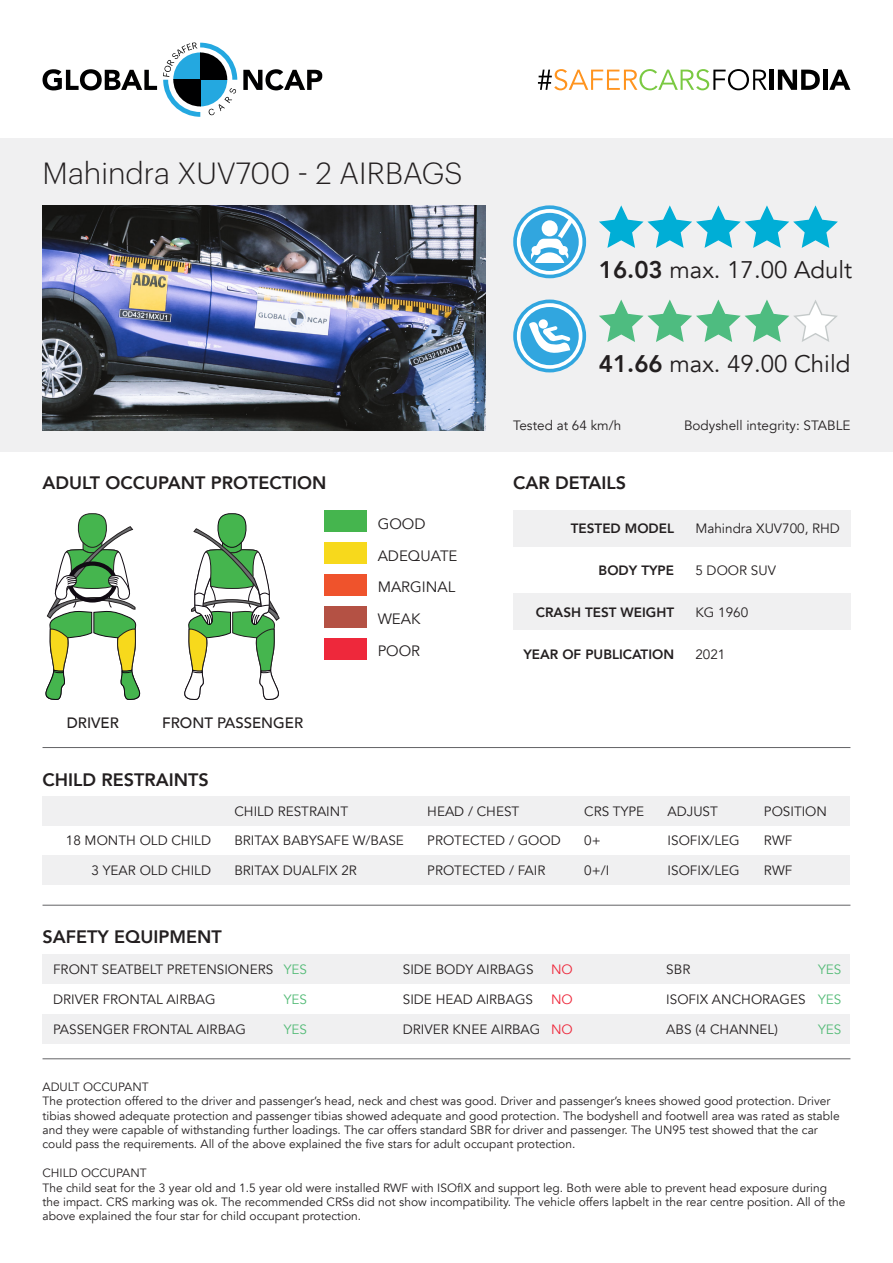
<style>
.page{position:relative;width:893px;height:1263px;background:#fff}
.page>*{position:absolute;margin:0;border:0;box-sizing:border-box;transform-origin:0 0}
.t1{font:300 30px "Graphik";color:#231f20}
.t2{font:24px "Avenir";color:#231f20}
.t3{font:800 18px "Avenir";color:#231f20}
.t4{font:15px "Avenir";color:#231f20}
.t5{font:500 15px "Avenir";color:#231f20}
.t6{font:13.5px "Avenir";color:#231f20}
.t7{font:800 13.5px "Avenir";color:#231f20}
.t8{font:13.5px "Avenir";color:#54bb77}
.t9{font:13.5px "Avenir";color:#ee283b}
.t10{font:12px/14.4px "Avenir";color:#231f20}
.s1{font-weight:800}
</style>
<div class="page">
<svg style="left:43px;top:69px;width:114px;height:21px"></svg>
<svg style="left:243px;top:69px;width:79px;height:21px"></svg>
<svg style="left:163px;top:43px;width:74px;height:74px"></svg>
<hr style="left:43px;top:747px;width:807px;height:1px;background:#636366">
<hr style="left:43px;top:905px;width:807px;height:1px;background:#636366">
<hr style="left:43px;top:1058px;width:807px;height:1px;background:#636366">
<div style="left:43px;top:1014px;width:807px;height:29px;background:#f0f0f1"></div>
<div style="left:43px;top:954px;width:807px;height:30px;background:#f0f0f1"></div>
<div style="left:0;top:138px;width:893px;height:313px;background:#f0f0f1"></div>
<img style="left:43px;top:205px;width:442px;height:225px">
<svg style="left:599px;top:300px;width:238px;height:42px"></svg>
<svg style="left:513px;top:300px;width:73px;height:72px"></svg>
<svg style="left:517px;top:303px;width:65px;height:66px"></svg>
<div style="left:521px;top:307px;width:58px;height:58px;background:#31a6df;border-radius:29px"></div>
<svg style="left:529px;top:321px;width:41px;height:32px"></svg>
<svg style="left:513px;top:205px;width:73px;height:73px"></svg>
<svg style="left:517px;top:209px;width:65px;height:66px"></svg>
<div style="left:521px;top:213px;width:58px;height:58px;background:#31a6df;border-radius:29px"></div>
<svg style="left:530px;top:219px;width:42px;height:44px"></svg>
<svg style="left:599px;top:205px;width:239px;height:43px"></svg>
<svg style="left:184px;top:513px;width:96px;height:187px"></svg>
<svg style="left:45px;top:513px;width:96px;height:187px"></svg>
<div style="left:324px;top:510px;width:43px;height:22px;background:#45b54e"></div>
<div style="left:324px;top:542px;width:43px;height:22px;background:#f7d91c"></div>
<div style="left:324px;top:574px;width:43px;height:21px;background:#ef532c"></div>
<div style="left:324px;top:606px;width:43px;height:21px;background:#b45144"></div>
<div style="left:324px;top:638px;width:43px;height:21px;background:#ee283b"></div>
<div style="left:513px;top:593px;width:337px;height:36px;background:#f0f0f1"></div>
<div style="left:513px;top:510px;width:337px;height:37px;background:#f0f0f1"></div>
<svg style="left:538px;top:69px;width:229px;height:21px"></svg>
<div style="left:769px;top:70px;width:5px;height:20px;background:#000"></div>
<svg style="left:778px;top:70px;width:42px;height:20px"></svg>
<hr style="left:823px;top:70px;width:4px;height:20px;background:#000">
<svg style="left:829px;top:70px;width:21px;height:20px"></svg>
<div style="left:43px;top:855px;width:807px;height:30px;background:#f0f0f1"></div>
<div style="left:43px;top:796px;width:807px;height:30px;background:#f0f0f1"></div>
<p class="t1" style="left:43px;top:151px;width:421px">Mahindra XUV700 - 2 AIRBAGS</p>
<p class="t3" style="left:43px;top:469px;width:285px">ADULT OCCUPANT PROTECTION</p>
<p class="t5" style="left:67px;top:709px;width:54px">DRIVER</p>
<p class="t5" style="left:162px;top:709px;width:143px">FRONT PASSENGER</p>
<p class="t3" style="left:43px;top:765px;width:168px">CHILD RESTRAINTS</p>
<p class="t4" style="left:378px;top:514px;width:49px">GOOD</p>
<p class="t4" style="left:378px;top:546px;width:81px">ADEQUATE</p>
<p class="t4" style="left:378px;top:578px;width:79px">MARGINAL</p>
<p class="t4" style="left:378px;top:610px;width:44px">WEAK</p>
<p class="t4" style="left:378px;top:642px;width:44px">POOR</p>
<p class="t2" style="left:599px;top:256px;width:255px"><span class="s1">16.03</span> max. 17.00 Adult</p>
<p class="t2" style="left:599px;top:350px;width:253px"><span class="s1">41.66</span> max. 49.00 Child</p>
<p class="t6" style="left:513px;top:417px;width:110px">Tested at 64 km/h</p>
<p class="t6" style="left:684px;top:417px;width:168px">Bodyshell integrity: STABLE</p>
<p class="t3" style="left:513px;top:469px;width:115px">CAR DETAILS</p>
<p class="t7" style="left:571px;top:517px;width:105px">TESTED MODEL</p>
<p class="t7" style="left:599px;top:559px;width:77px">BODY TYPE</p>
<p class="t7" style="left:536px;top:601px;width:140px">CRASH TEST WEIGHT</p>
<p class="t7" style="left:523px;top:643px;width:152px">YEAR OF PUBLICATION</p>
<p class="t6" style="left:695px;top:520px;width:146px">Mahindra XUV700, RHD</p>
<p class="t6" style="left:695px;top:562px;width:82px">5 DOOR SUV</p>
<p class="t6" style="left:695px;top:604px;width:54px">KG 1960</p>
<p class="t6" style="left:695px;top:646px;width:32px">2021</p>
<p class="t6" style="left:66px;top:833px;width:147px">18 MONTH OLD CHILD</p>
<p class="t6" style="left:92px;top:863px;width:121px">3 YEAR OLD CHILD</p>
<p class="t6" style="left:234px;top:803px;width:115px">CHILD RESTRAINT</p>
<p class="t6" style="left:234px;top:833px;width:171px">BRITAX BABYSAFE W/BASE</p>
<p class="t6" style="left:234px;top:863px;width:124px">BRITAX DUALFIX 2R</p>
<p class="t6" style="left:427px;top:803px;width:94px">HEAD / CHEST</p>
<p class="t6" style="left:427px;top:833px;width:135px">PROTECTED / GOOD</p>
<p class="t6" style="left:427px;top:863px;width:120px">PROTECTED / FAIR</p>
<p class="t6" style="left:584px;top:803px;width:62px">CRS TYPE</p>
<p class="t6" style="left:584px;top:833px;width:18px">0+</p>
<p class="t6" style="left:584px;top:863px;width:27px">0+/I</p>
<p class="t3" style="left:43px;top:923px;width:181px">SAFETY EQUIPMENT</p>
<p class="t6" style="left:53px;top:961px;width:222px">FRONT SEATBELT PRETENSIONERS</p>
<p class="t6" style="left:53px;top:991px;width:164px">DRIVER FRONTAL AIRBAG</p>
<p class="t6" style="left:53px;top:1021px;width:194px">PASSENGER FRONTAL AIRBAG</p>
<p class="t8" style="left:284px;top:961px;width:25px">YES</p>
<p class="t8" style="left:284px;top:991px;width:25px">YES</p>
<p class="t8" style="left:284px;top:1021px;width:25px">YES</p>
<p class="t6" style="left:403px;top:961px;width:132px">SIDE BODY AIRBAGS</p>
<p class="t6" style="left:403px;top:991px;width:132px">SIDE HEAD AIRBAGS</p>
<p class="t6" style="left:403px;top:1021px;width:139px">DRIVER KNEE AIRBAG</p>
<p class="t9" style="left:551px;top:961px;width:23px">NO</p>
<p class="t9" style="left:551px;top:991px;width:23px">NO</p>
<p class="t9" style="left:551px;top:1021px;width:23px">NO</p>
<p class="t6" style="left:668px;top:803px;width:52px">ADJUST</p>
<p class="t6" style="left:668px;top:833px;width:74px">ISOFIX/LEG</p>
<p class="t6" style="left:668px;top:863px;width:74px">ISOFIX/LEG</p>
<p class="t6" style="left:764px;top:803px;width:65px">POSITION</p>
<p class="t6" style="left:764px;top:833px;width:30px">RWF</p>
<p class="t6" style="left:764px;top:863px;width:30px">RWF</p>
<p class="t6" style="left:666px;top:961px;width:26px">SBR</p>
<p class="t6" style="left:666px;top:991px;width:141px">ISOFIX ANCHORAGES</p>
<p class="t6" style="left:666px;top:1021px;width:113px">ABS (4 CHANNEL)</p>
<p class="t8" style="left:818px;top:961px;width:25px">YES</p>
<p class="t8" style="left:818px;top:991px;width:25px">YES</p>
<p class="t8" style="left:818px;top:1021px;width:25px">YES</p>
<p class="t10" style="left:43px;top:1080px;width:108px">ADULT OCCUPANT</p>
<p class="t10" style="left:43px;top:1094px;width:799px">The protection offered to the driver and passenger’s head, neck and chest was good. Driver and passenger’s knees showed good protection. Driver tibias showed adequate protection and passenger tibias showed adequate and good protection. The bodyshell and footwell area was rated as stable and they were capable of withstanding further loadings. The car offers standard SBR for driver and passenger. The UN95 test showed that the car could pass the requirements. All of the above explained the five stars for adult occupant protection.</p>
<p class="t10" style="left:43px;top:1166px;width:106px">CHILD OCCUPANT</p>
<p class="t10" style="left:43px;top:1180px;width:804px">The child seat for the 3 year old and 1.5 year old were installed RWF with ISOfIX and support leg. Both were able to prevent head exposure during the impact. CRS marking was ok. The recommended CRSs did not show incompatibility. The vehicle offers lapbelt in the rear centre position. All of the above explained the four star for child occupant protection.</p>
</div>
